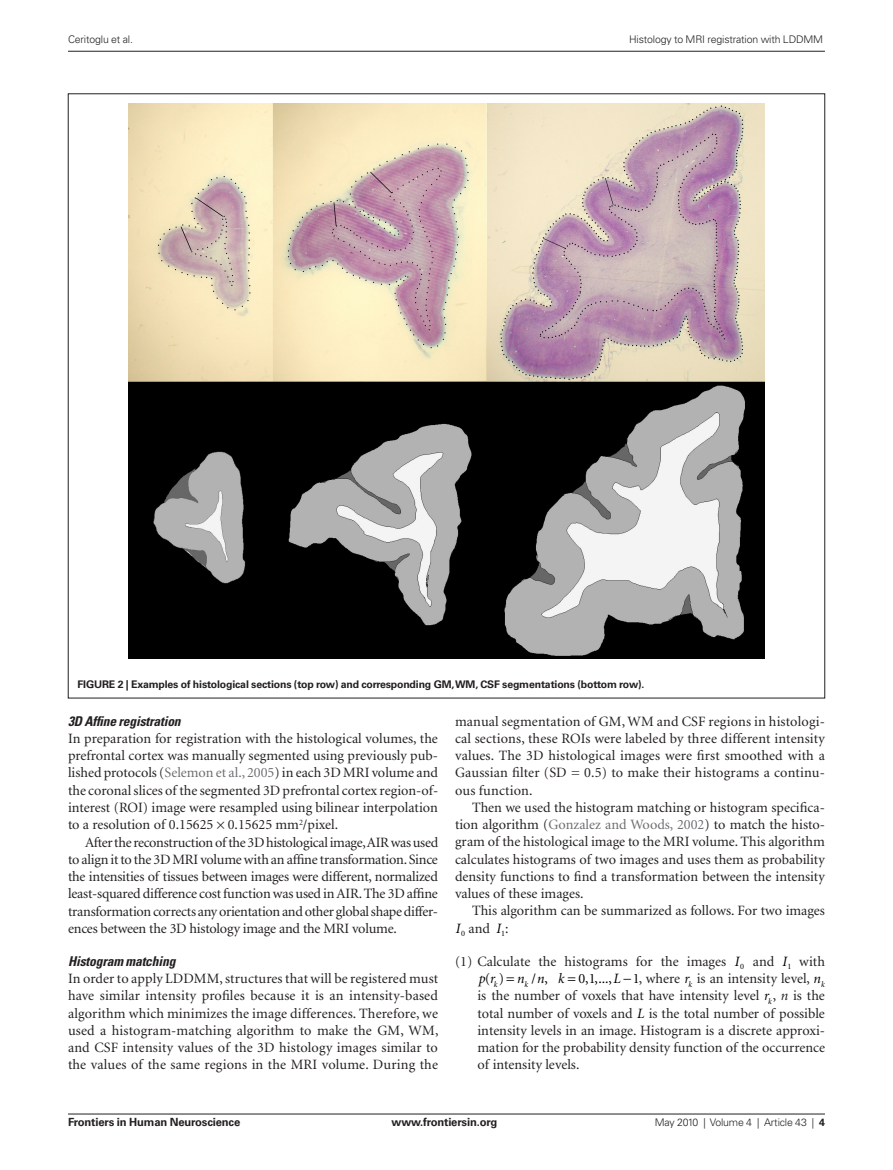
<style>
.page{position:relative;width:893px;height:1170px;background:#fff}
.page>*{position:absolute;margin:0;border:0;box-sizing:border-box;transform-origin:0 0}
.ART_tx1{font:14.25px/17.2px "Minion";letter-spacing:.01em;color:#231f20;text-align:justify}
.ART_tx{font:14.25px/17.2px "Minion";color:#231f20;text-align:justify}
.ART_nlf{font:14.25px/17.2px "Minion";color:#231f20;text-align:justify}
.t1{font:italic 14.25px "Minion";color:#000}
.ART_tx_title3{font:italic 700 condensed 13.5px "Univers";letter-spacing:-.01em;color:#231f20}
.t2{font:700 11.25px "Univers";letter-spacing:-.015em;color:#231f20}
.FIGURE_tx{font:700 10.5px "Univers";letter-spacing:-.015em;color:#231f20}
.t3{font:300 10.5px "Univers";letter-spacing:-.015em;color:#231f20}
.s1{color:#6c6d70}
.s2{font-style:italic;color:#000}
.s3{font-style:normal}
.s4{color:#000}
.s5{font-style:italic}
.s6{font-weight:700}
</style>
<div class="page">
<hr style="left:68px;top:1113px;width:757px;height:1px;background:#231f20">
<hr style="left:68px;top:51px;width:757px;height:1px;background:#231f20">
<img style="left:128px;top:103px;width:637px;height:555px">
<p class="t3" style="left:68px;top:33px;width:66px">Ceritoglu et al.</p>
<p class="t3" style="left:629px;top:33px;width:196px">Histology to MRI registration with LDDMM</p>
<p class="FIGURE_tx" style="left:78px;top:678px;width:568px">Figure 2 | Examples of histological sections (top row) and corresponding GM, WM, CSF segmentations (bottom row).</p>
<p class="ART_tx_title3" style="left:68px;top:712px;width:114px">3D Affine registration</p>
<p class="ART_tx1" style="left:68px;top:730px;width:372px">In preparation for registration with the histological volumes, the prefrontal cortex was manually segmented using previously pub&shy;lished protocols (<span class="s1">Selemon et al., 2005</span>) in each 3D MRI volume and the coronal slices of the segmented 3D prefrontal cortex region-of&shy;interest (ROI) image were resampled using bilinear interpolation to a resolution of 0.15625 0.15625 mm<sup>2</sup>/pixel.</p>
<p class="ART_tx" style="left:68px;top:833px;width:372px;text-indent:17px">After the reconstruction of the 3D histological image, AIR was used to align it to the 3D MRI volume with an affine transformation. Since the intensities of tissues between images were different, normalized least-squared difference cost function was used in AIR. The 3D affine transformation corrects any orientation and other global shape differ&shy;ences between the 3D histology image and the MRI volume.</p>
<p class="ART_tx_title3" style="left:68px;top:952px;width:109px">Histogram matching</p>
<p class="ART_tx1" style="left:68px;top:970px;width:372px">In order to apply LDDMM, structures that will be registered must have similar intensity profiles because it is an intensity-based algorithm which minimizes the image differences. Therefore, we used a histogram-matching algorithm to make the GM, WM, and CSF intensity values of the 3D histology images similar to the values of the same regions in the MRI volume. During the</p>
<p class="ART_tx1" style="left:455px;top:713px;width:371px">manual segmentation of GM, WM and CSF regions in histologi&shy;cal sections, these ROIs were labeled by three different intensity values. The 3D histological images were first smoothed with a Gaussian filter (SD = 0.5) to make their histograms a continu&shy;ous function.</p>
<p class="ART_tx" style="left:455px;top:799px;width:371px;text-indent:17px">Then we used the histogram matching or histogram specifica&shy;tion algorithm (<span class="s1">Gonzalez and Woods, 2002</span>) to match the histo&shy;gram of the histological image to the MRI volume. This algorithm calculates histograms of two images and uses them as probability density functions to find a transformation between the intensity values of these images.</p>
<p class="ART_tx" style="left:472px;top:902px;width:354px">This algorithm can be summarized as follows. For two images</p>
<p class="ART_tx" style="left:456px;top:920px;width:54px"><span class="s2">I</span><sub>0</sub> and <span class="s2">I</span><sub>1</sub>:</p>
<p class="ART_nlf" style="left:455px;top:953px;width:273px">(1) Calculate the histograms for the images</p>
<p class="t1" style="left:735px;top:954px;width:11px">I<sub>0</sub></p>
<p class="ART_nlf" style="left:753px;top:953px;width:23px">and</p>
<p class="t1" style="left:782px;top:954px;width:10px">I<sub>1</sub></p>
<p class="ART_nlf" style="left:799px;top:953px;width:27px">with</p>
<p class="t1" style="left:479px;top:971px;width:27px">p r<span class="s3">( )</span><sub>k</sub></p>
<p class="t1" style="left:517px;top:971px;width:49px"><sub>k</sub>n n<span class="s3">/,</span>k</p>
<p class="t1" style="left:613px;top:971px;width:9px">L</p>
<p class="ART_tx" style="left:579px;top:970px;width:248px"><span class="s4">0 1, ,...,</span> <span class="s4">−1</span>, where <span class="s2">r</span><sub>k</sub> is an intensity level, <span class="s2">n</span><sub>k</sub></p>
<p class="ART_nlf" style="left:477px;top:987px;width:349px">is the number of voxels that have intensity level <span class="s2">r</span><sub>k</sub> , <span class="s5">n</span> is the total number of voxels and <span class="s2">L</span> is the total number of possible intensity levels in an image. Histogram is a discrete approxi&shy;mation for the probability density function of the occurrence of intensity levels.</p>
<p class="t2" style="left:68px;top:1115px;width:174px">Frontiers in Human Neuroscience</p>
<p class="t2" style="left:392px;top:1115px;width:107px">www.frontiersin.org</p>
<p class="t3" style="left:655px;top:1115px;width:172px">May 2010 | Volume 4 | Article 43 | <span class="s6">4</span></p>
</div>
